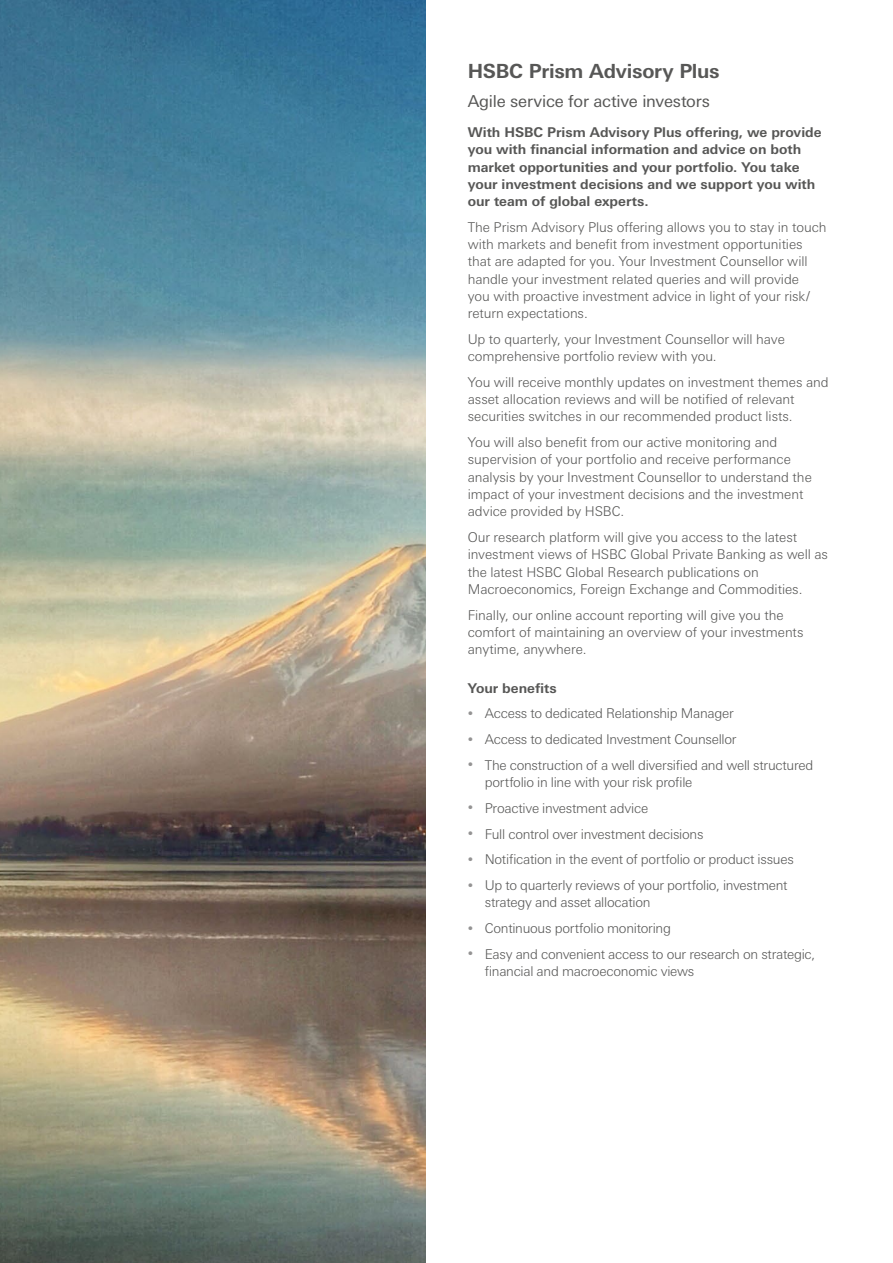
<style>
.page{position:relative;width:893px;height:1263px;background:#fff}
.page>*{position:absolute;margin:0;border:0;box-sizing:border-box;transform-origin:0 0}
.Intext_heading_11_13{font:700 19.5px "Univers Next Pro";letter-spacing:-.015em;color:#575756}
.Subhead_11pt_13_5pt{font:16.5px "Univers Next Pro";letter-spacing:-.015em;color:#575756}
.Body_text_9_11_5pt_L{font:300 13.5px/17.2px "Univers Next Pro";letter-spacing:-.01em;color:#575756}
.Body_text_9_11_5pt_L-2{font:700 13.5px/17.2px "Univers Next Pro";color:#575756}
.s1{font-size:10.5px;color:#949393}
</style>
<div class="page">
<img style="left:0;top:0;width:426px;height:1263px">
<p class="Intext_heading_11_13" style="left:468px;top:60px;width:254px">HSBC Prism Advisory Plus</p>
<p class="Subhead_11pt_13_5pt" style="left:468px;top:92px;width:244px">Agile service for active investors</p>
<p class="Body_text_9_11_5pt_L-2" style="left:468px;top:124px;width:355px">With HSBC Prism Advisory Plus offering, we provide you with financial information and advice on both market opportunities and your portfolio. You take your investment decisions and we support you with our team of global experts.</p>
<p class="Body_text_9_11_5pt_L" style="left:468px;top:218px;width:360px">The Prism Advisory Plus offering allows you to stay in touch with markets and benefit from investment opportunities that are adapted for you. Your Investment Counsellor will handle your investment related queries and will provide<br>you with proactive investment advice in light of your risk/ return expectations.</p>
<p class="Body_text_9_11_5pt_L" style="left:468px;top:330px;width:319px">Up to quarterly, your Investment Counsellor will have comprehensive portfolio review with you.</p>
<p class="Body_text_9_11_5pt_L" style="left:468px;top:373px;width:363px">You will receive monthly updates on investment themes and asset allocation reviews and will be notified of relevant securities switches in our recommended product lists.</p>
<p class="Body_text_9_11_5pt_L" style="left:468px;top:434px;width:346px">You will also benefit from our active monitoring and supervision of your portfolio and receive performance analysis by your Investment Counsellor to understand the impact of your investment decisions and the investment advice provided by HSBC.</p>
<p class="Body_text_9_11_5pt_L" style="left:468px;top:528px;width:362px">Our research platform will give you access to the latest investment views of HSBC Global Private Banking as well as the latest HSBC Global Research publications on Macroeconomics, Foreign Exchange and Commodities.</p>
<p class="Body_text_9_11_5pt_L" style="left:468px;top:606px;width:337px">Finally, our online account reporting will give you the comfort of maintaining an overview of your investments anytime, anywhere.</p>
<p class="Body_text_9_11_5pt_L-2" style="left:468px;top:679px;width:91px">Your benefits</p>
<p class="Body_text_9_11_5pt_L" style="left:468px;top:705px;width:268px"><span class="s1">•</span> Access to dedicated Relationship Manager</p>
<p class="Body_text_9_11_5pt_L" style="left:468px;top:730px;width:270px"><span class="s1">•</span> Access to dedicated Investment Counsellor</p>
<p class="Body_text_9_11_5pt_L" style="left:485px;top:756px;width:330px;text-indent:-17px"><span class="s1">•</span> The construction of a well diversified and well structured portfolio in line with your risk profile</p>
<p class="Body_text_9_11_5pt_L" style="left:468px;top:799px;width:182px"><span class="s1">•</span> Proactive investment advice</p>
<p class="Body_text_9_11_5pt_L" style="left:468px;top:825px;width:237px"><span class="s1">•</span> Full control over investment decisions</p>
<p class="Body_text_9_11_5pt_L" style="left:468px;top:851px;width:328px"><span class="s1">•</span> Notification in the event of portfolio or product issues</p>
<p class="Body_text_9_11_5pt_L" style="left:485px;top:876px;width:304px;text-indent:-17px"><span class="s1">•</span> Up to quarterly reviews of your portfolio, investment strategy and asset allocation</p>
<p class="Body_text_9_11_5pt_L" style="left:468px;top:920px;width:205px"><span class="s1">•</span> Continuous portfolio monitoring</p>
<p class="Body_text_9_11_5pt_L" style="left:485px;top:945px;width:332px;text-indent:-17px"><span class="s1">•</span> Easy and convenient access to our research on strategic, financial and macroeconomic views</p>
</div>
